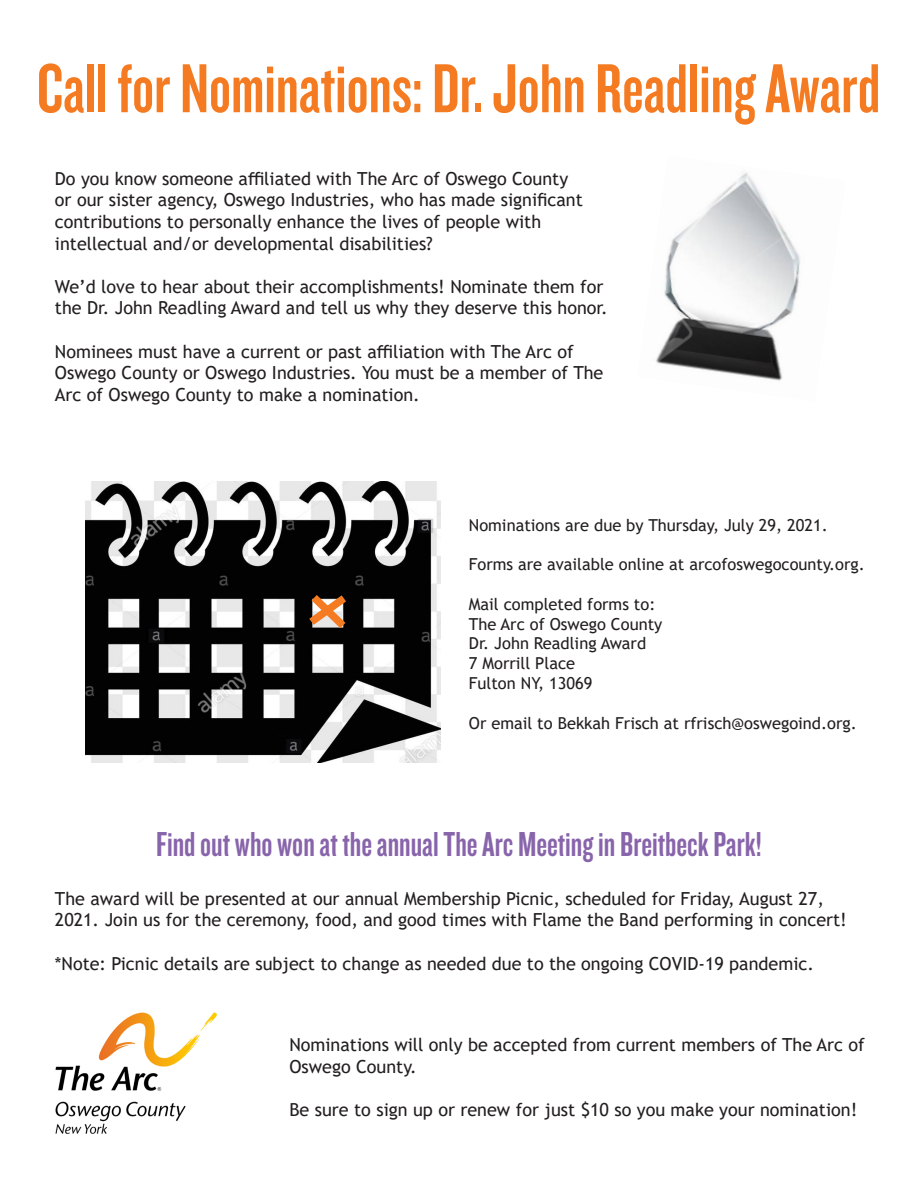
<style>
.page{position:relative;width:918px;height:1188px;background:#fff}
.page>*{position:absolute;margin:0;border:0;box-sizing:border-box;transform-origin:0 0}
.Headline_Style{font:72px "Knockout HTF48 Featherweight";color:#f47b21}
.Headline_Style-2{font:36px "Knockout HTF48 Featherweight";color:#8864ab}
.t1{font:18px/21.6px "Trebuchet MS";color:#231f20}
.t2{font:16.5px "Trebuchet MS";color:#231f20}
</style>
<div class="page">
<img style="left:656px;top:172px;width:144px;height:209px">
<img style="left:55px;top:1012px;width:162px;height:122px">
<img style="left:86px;top:481px;width:354px;height:281px">
<svg style="left:301px;top:587px;width:53px;height:49px;background:#583f2c"></svg>
<p class="Headline_Style" style="left:37px;top:52px;width:845px">Call for Nominations: Dr. John Readling Award</p>
<p class="t1" style="left:55px;top:167px;width:530px">Do you know someone affiliated with The Arc of Oswego County or our sister agency, Oswego Industries, who has made significant contributions to personally enhance the lives of people with intellectual and/or developmental disabilities?</p>
<p class="t1" style="left:55px;top:275px;width:554px">We’d love to hear about their accomplishments! Nominate them for the Dr. John Readling Award and tell us why they deserve this honor.</p>
<p class="t1" style="left:55px;top:340px;width:550px">Nominees must have a current or past affiliation with The Arc of<br>Oswego County or Oswego Industries. You must be a member of The<br>Arc of Oswego County to make a nomination.</p>
<p class="t2" style="left:469px;top:514px;width:360px">Nominations are due by Thursday, July 29, 2021.</p>
<p class="t2" style="left:469px;top:554px;width:398px">Forms are available online at arcofoswegocounty.org.</p>
<p class="t2" style="left:469px;top:594px;width:188px">Mail completed forms to:</p>
<p class="t2" style="left:469px;top:613px;width:195px">The Arc of Oswego County</p>
<p class="t2" style="left:469px;top:633px;width:179px">Dr. John Readling Award</p>
<p class="t2" style="left:469px;top:653px;width:108px">7 Morrill Place</p>
<p class="t2" style="left:469px;top:673px;width:125px">Fulton NY, 13069</p>
<p class="t2" style="left:469px;top:712px;width:389px">Or email to Bekkah Frisch at rfrisch@oswegoind.org.</p>
<p class="Headline_Style-2" style="left:156px;top:826px;width:607px">Find out who won at the annual The Arc Meeting in Breitbeck Park!</p>
<p class="t1" style="left:55px;top:888px;width:794px">The award will be presented at our annual Membership Picnic, scheduled for Friday, August 27,<br>2021. Join us for the ceremony, food, and good times with Flame the Band performing in concert!</p>
<p class="t1" style="left:55px;top:952px;width:761px">*Note: Picnic details are subject to change as needed due to the ongoing COVID-19 pandemic.</p>
<p class="t1" style="left:289px;top:1034px;width:577px">Nominations will only be accepted from current members of The Arc of<br>Oswego County.</p>
<p class="t1" style="left:289px;top:1099px;width:569px">Be sure to sign up or renew for just $10 so you make your nomination!</p>
</div>
